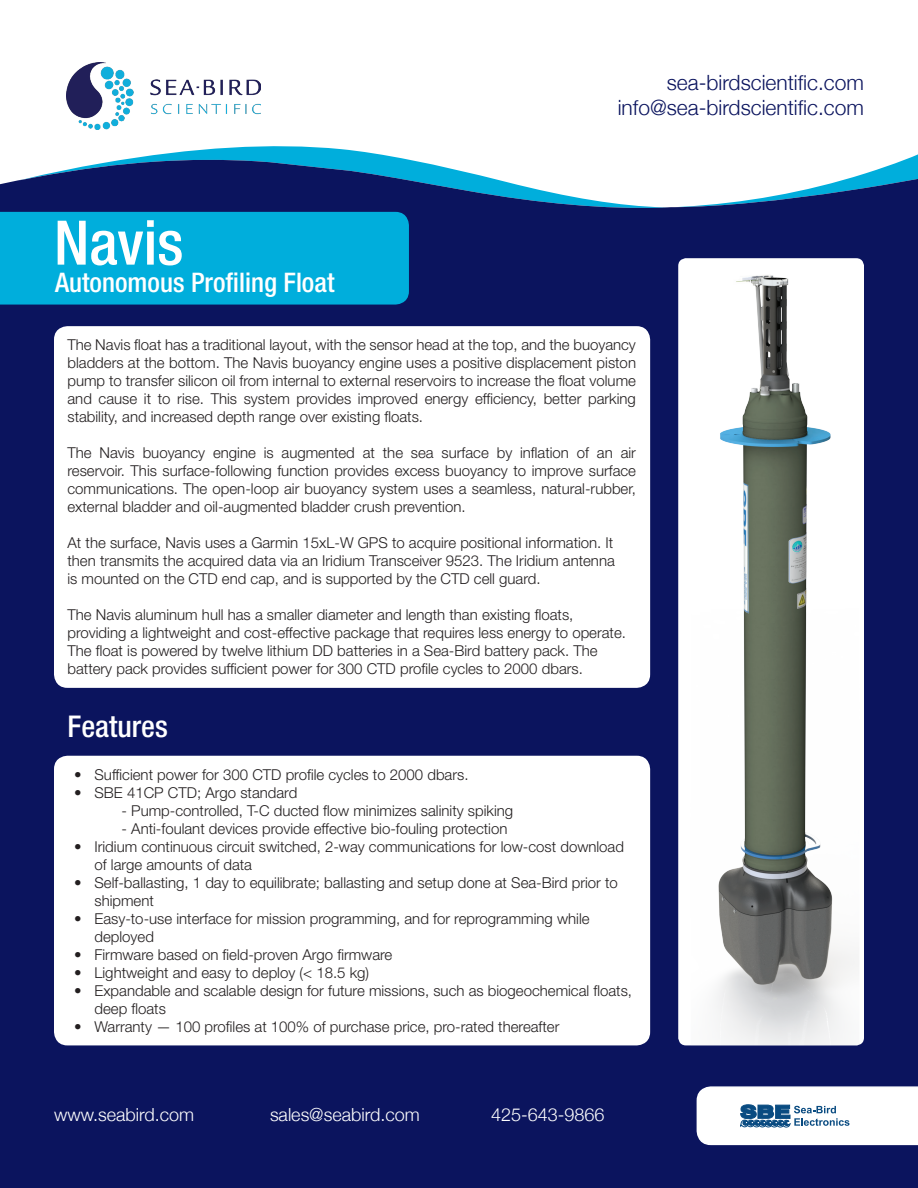
<style>
.page{position:relative;width:918px;height:1188px;background:#fff}
.page>*{position:absolute;margin:0;border:0;box-sizing:border-box;transform-origin:0 0}
.t1{font:500 condensed 61.5px "Helvetica Neue LT Std";color:#fff}
.t2{font:500 condensed 30px "Helvetica Neue LT Std";color:#fff}
.t3{font:500 condensed 27px "Helvetica Neue LT Std";color:#fff}
.t4{font:300 21px/25.2px "Helvetica Neue";color:#0b145e;text-align:right}
.t5{font:300 18px "Helvetica Neue";color:#fff}
.t6{font:300 15px/18px "Helvetica Neue LT Std";color:#231f20}
</style>
<div class="page">
<div style="left:0;top:218px;width:918px;height:970px;background:#0b145e"></div>
<svg style="left:127px;top:146px;width:791px;height:13px"></svg>
<svg style="left:0;top:159px;width:918px;height:59px;fill:#0b145e"></svg>
<img style="left:66px;top:62px;width:194px;height:68px">
<div style="left:678px;top:258px;width:186px;height:787px;background:#fff;border-radius:8px"></div>
<img style="left:691px;top:258px;width:169px;height:787px">
<div style="left:54px;top:326px;width:596px;height:362px;background:#fff;border-radius:14px"></div>
<svg style="left:697px;top:1086px;width:221px;height:59px;background:#e4eaf0"></svg>
<div style="left:0;top:212px;width:409px;height:93px;background:#00aedc"></div>
<div style="left:54px;top:756px;width:596px;height:289px;background:#fff;border-radius:14px"></div>
<h1 class="t1" style="left:54px;top:206px;width:131px">Navis</h1>
<h3 class="t3" style="left:55px;top:266px;width:281px">Autonomous Profiling Float</h3>
<h3 class="t4" style="left:618px;top:68px;width:248px">sea-birdscientific.com info@sea-birdscientific.com</h3>
<p class="t6" style="left:68px;top:336px;width:570px;text-align:justify">The Navis float has a traditional layout, with the sensor head at the top, and the buoyancy bladders at the bottom. The Navis buoyancy engine uses a positive displacement piston pump to transfer silicon oil from internal to external reservoirs to increase the float volume and cause it to rise. This system provides improved energy efficiency, better parking stability, and increased depth range over existing floats.</p>
<p class="t6" style="left:68px;top:444px;width:570px;text-align:justify">The Navis buoyancy engine is augmented at the sea surface by inflation of an air reservoir. This surface-following function provides excess buoyancy to improve surface communications. The open-loop air buoyancy system uses a seamless, natural-rubber, external bladder and oil-augmented bladder crush prevention.</p>
<p class="t6" style="left:68px;top:534px;width:549px;text-align:justify">At the surface, Navis uses a Garmin 15xL-W GPS to acquire positional information. It then transmits the acquired data via an Iridium Transceiver 9523. The Iridium antenna is mounted on the CTD end cap, and is supported by the CTD cell guard.</p>
<p class="t6" style="left:68px;top:606px;width:560px">The Navis aluminum hull has a smaller diameter and length than existing floats, providing a lightweight and cost-effective package that requires less energy to operate.<br>The float is powered by twelve lithium DD batteries in a Sea-Bird battery pack. The battery pack provides sufficient power for 300 CTD profile cycles to 2000 dbars.</p>
<h2 class="t2" style="left:68px;top:708px;width:102px">Features</h2>
<p class="t6" style="left:74px;top:765px;width:396px">• Sufficient power for 300 CTD profile cycles to 2000 dbars.</p>
<p class="t6" style="left:74px;top:783px;width:225px">• SBE 41CP CTD; Argo standard</p>
<p class="t6" style="left:122px;top:801px;width:393px">- Pump-controlled, T-C ducted flow minimizes salinity spiking</p>
<p class="t6" style="left:122px;top:819px;width:387px">- Anti-foulant devices provide effective bio-fouling protection</p>
<p class="t6" style="left:94px;top:837px;width:531px;text-indent:-20px">• Iridium continuous circuit switched, 2-way communications for low-cost download of large amounts of data</p>
<p class="t6" style="left:94px;top:873px;width:525px;text-indent:-20px">• Self-ballasting, 1 day to equilibrate; ballasting and setup done at Sea-Bird prior to shipment</p>
<p class="t6" style="left:94px;top:909px;width:497px;text-indent:-20px">• Easy-to-use interface for mission programming, and for reprogramming while deployed</p>
<p class="t6" style="left:74px;top:945px;width:320px">• Firmware based on field-proven Argo firmware</p>
<p class="t6" style="left:74px;top:963px;width:296px">• Lightweight and easy to deploy (&lt; 18.5 kg)</p>
<p class="t6" style="left:94px;top:981px;width:539px;text-indent:-20px">• Expandable and scalable design for future missions, such as biogeochemical floats, deep floats</p>
<p class="t6" style="left:74px;top:1017px;width:487px">• Warranty — 100 profiles at 100% of purchase price, pro-rated thereafter</p>
<p class="t5" style="left:54px;top:1100px;width:142px">www.seabird.com</p>
<p class="t5" style="left:270px;top:1100px;width:151px">sales@seabird.com</p>
<p class="t5" style="left:491px;top:1100px;width:115px">425-643-9866</p>
</div>
